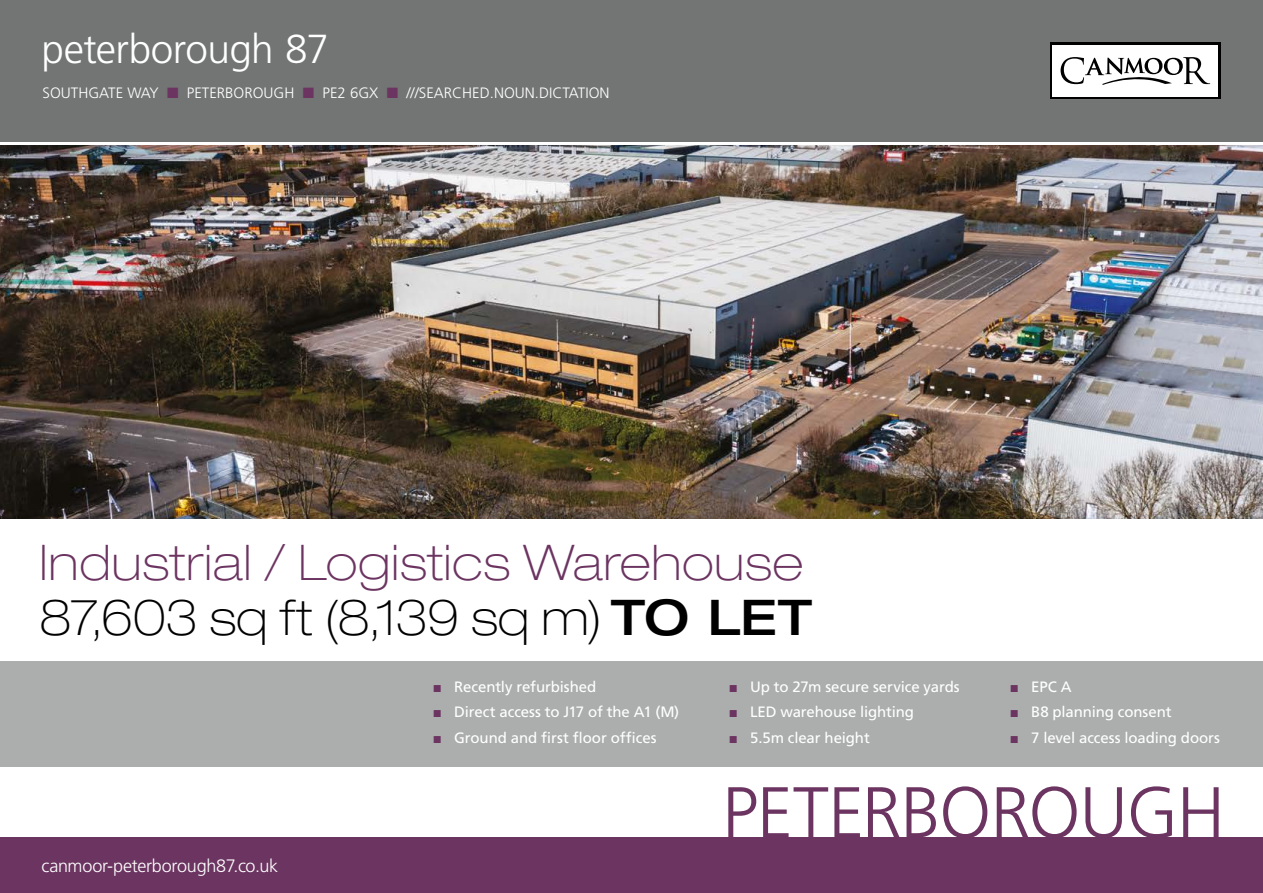
<style>
.page{position:relative;width:1263px;height:893px;background:#fff}
.page>*{position:absolute;margin:0;border:0;box-sizing:border-box;transform-origin:0 0}
.t1{font:300 72px "Frutiger LT Std";letter-spacing:-.015em;color:#6c3461}
.t2{font:100 expanded 49.2px/54.8px "Helvetica Neue LT Pro";letter-spacing:.02em;color:#6c3461}
.t3{font:300 40.5px "Frutiger LT Std";letter-spacing:-.015em;color:#fff}
.t4{font:300 18px "Frutiger LT Std";letter-spacing:-.015em;color:#fff}
.t5{font:15px "Frutiger LT Std";letter-spacing:-.005em;color:#fff}
.t6{font:300 15px "Frutiger LT Std";color:#fff}
.s1{color:#6c3461}
.s2{color:#000}
.s3{font-weight:500;color:#000}
.s4{font-family:"Arial";color:#6c3461}
</style>
<div class="page">
<div style="left:0;top:661px;width:1263px;height:105px;background:#acaeae"></div>
<img style="left:0;top:146px;width:1263px;height:373px">
<div style="left:0;top:0;width:1263px;height:141px;background:#737575"></div>
<div style="left:0;top:838px;width:1263px;height:55px;background:#6c3461"></div>
<div style="left:1050px;top:43px;width:170px;height:56px;background:#000"></div>
<div style="left:1052px;top:45px;width:166px;height:52px;background:#fff"></div>
<svg style="left:1060px;top:57px;width:150px;height:28px"></svg>
<h3 class="t3" style="left:42px;top:26px;width:289px">peterborough 87</h3>
<p class="t6" style="left:43px;top:85px;width:568px">SOUTHGATE WAY <span class="s1">■</span> PETERBOROUGH <span class="s1">■</span> PE2 6GX <span class="s1">■</span> ///SEARCHED.NOUN.DICTATION</p>
<h2 class="t2" style="left:39px;top:535px;width:774px">Industrial / Logistics Warehouse<br><span class="s2">87,603 sq ft (8,139 sq m)</span> <span class="s3">TO LET</span></h2>
<p class="t5" style="left:433px;top:678px;width:165px"><span class="s4">■</span> Recently refurbished</p>
<p class="t5" style="left:433px;top:703px;width:248px"><span class="s4">■</span> Direct access to J17 of the A1 (M)</p>
<p class="t5" style="left:433px;top:729px;width:225px"><span class="s4">■</span> Ground and first floor offices</p>
<p class="t5" style="left:729px;top:678px;width:232px"><span class="s4">■</span> Up to 27m secure service yards</p>
<p class="t5" style="left:729px;top:703px;width:187px"><span class="s4">■</span> LED warehouse lighting</p>
<p class="t5" style="left:729px;top:729px;width:142px"><span class="s4">■</span> 5.5m clear height</p>
<p class="t5" style="left:1010px;top:678px;width:63px"><span class="s4">■</span> EPC A</p>
<p class="t5" style="left:1010px;top:703px;width:163px"><span class="s4">■</span> B8 planning consent</p>
<p class="t5" style="left:1010px;top:729px;width:212px"><span class="s4">■</span> 7 level access loading doors</p>
<p class="t4" style="left:41px;top:855px;width:238px">canmoor-peterborough87.co.uk</p>
<h1 class="t1" style="left:722px;top:772px;width:504px">PETERBOROUGH</h1>
</div>
